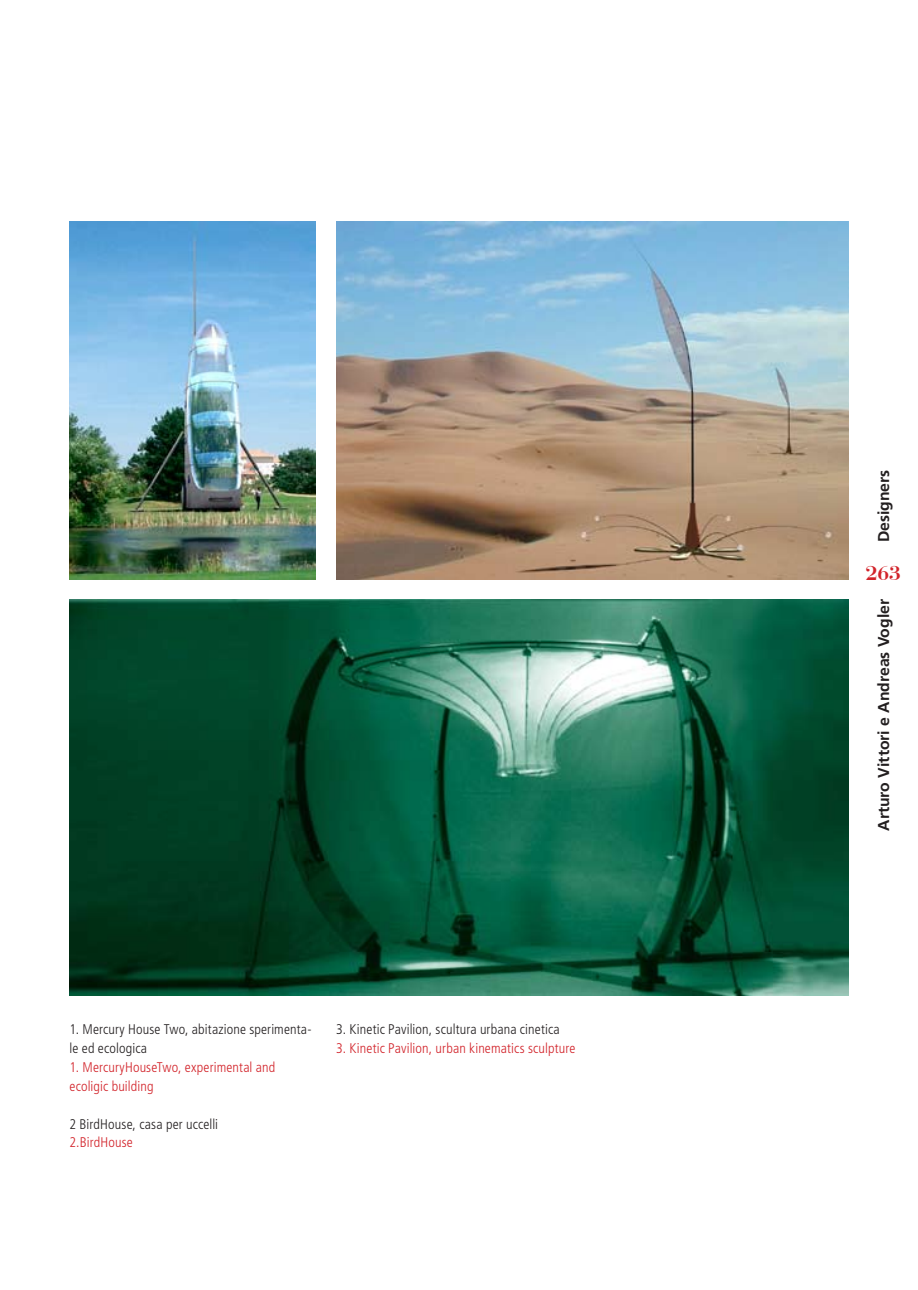
<style>
.page{position:relative;width:918px;height:1290px;background:#fff}
.page>*{position:absolute;margin:0;border:0;box-sizing:border-box;transform-origin:0 0}
.t1{font:21px "Bodoni";color:#d2232a}
.t2{font:700 15.75px "Frutiger";color:#231f20}
.t3{font:300 condensed 14px/18.9px "Frutiger";letter-spacing:.01em;color:#231f20}
.t4{font:300 condensed 14px/18.9px "Frutiger";letter-spacing:.01em;color:#d2232a}
</style>
<div class="page">
<img style="left:69px;top:599px;width:779px;height:397px">
<img style="left:336px;top:221px;width:512px;height:359px">
<img style="left:69px;top:221px;width:246px;height:359px">
<p class="t3" style="left:69px;top:1020px;width:244px">1. Mercury House Two, abitazione sperimenta&shy;le ed ecologica</p>
<p class="t4" style="left:69px;top:1058px;width:207px">1. MercuryHouseTwo, experimental and ecoligic building</p>
<p class="t3" style="left:69px;top:1114px;width:150px">2 BirdHouse, casa per uccelli</p>
<p class="t4" style="left:69px;top:1133px;width:65px">2.BirdHouse</p>
<p class="t3" style="left:336px;top:1020px;width:225px">3. Kinetic Pavilion, scultura urbana cinetica</p>
<p class="t4" style="left:336px;top:1039px;width:241px">3. Kinetic Pavilion, urban kinematics sculpture</p>
<p class="t2" style="left:874px;top:542px;width:74px;rotate:-90deg">Designers</p>
<h1 class="t1" style="left:866px;top:561px;width:36px">263</h1>
<p class="t2" style="left:874px;top:831px;width:233px;rotate:-90deg">Arturo Vittori e Andreas Vogler</p>
</div>
